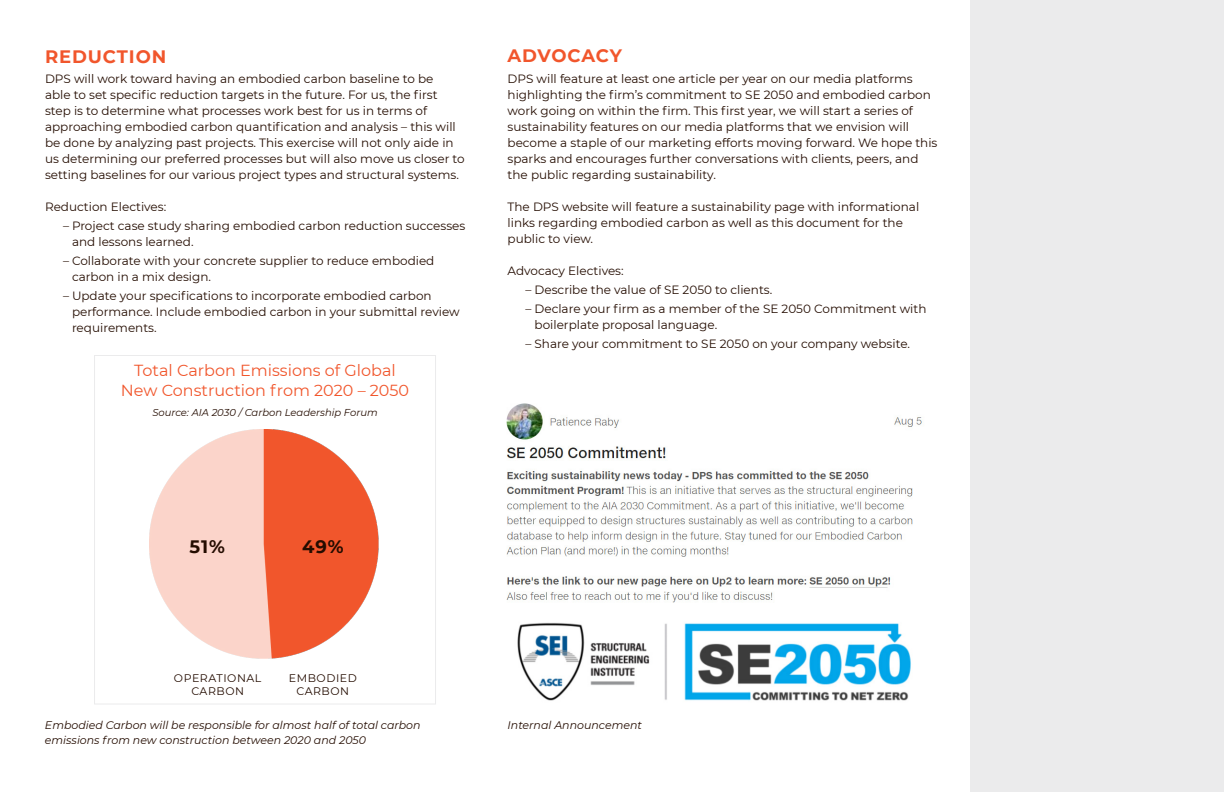
<style>
.page{position:relative;width:1224px;height:792px;background:#fff}
.page>*{position:absolute;margin:0;border:0;box-sizing:border-box;transform-origin:0 0}
.t1{font:700 18px "Montserrat";letter-spacing:.05em;color:#f1562c}
.t2{font:700 18px "Montserrat";color:#240c00}
.t3{font:16px/20px "Montserrat";color:#f1562c;text-align:center}
.t4{font:12px/16px "Montserrat";color:#240c00}
.t5{font:italic 11px "Montserrat";color:#240c00}
.t6{font:11px/13px "Montserrat";letter-spacing:.05em;color:#240c00;text-align:center}
.t7{font:italic 10px "Montserrat";color:#240c00}
</style>
<div class="page">
<img style="left:506px;top:403px;width:416px;height:298px">
<div style="left:970px;top:0;width:254px;height:792px;background:#ebebec"></div>
<div style="left:94px;top:355px;width:342px;height:350px;border:1px solid #ebebec"></div>
<img style="left:149px;top:429px;width:230px;height:230px">
<h1 class="t1" style="left:45px;top:43px;width:123px">REDUCTION</h1>
<p class="t4" style="left:45px;top:71px;width:421px">DPS will work toward having an embodied carbon baseline to be<br>able to set specific reduction targets in the future. For us, the first step is to determine what processes work best for us in terms of approaching embodied carbon quantification and analysis – this will be done by analyzing past projects. This exercise will not only aide in us determining our preferred processes but will also move us closer to setting baselines for our various project types and structural systems.</p>
<p class="t4" style="left:45px;top:199px;width:123px">Reduction Electives:</p>
<p class="t4" style="left:72px;top:217px;width:395px;text-indent:-9px">– Project case study sharing embodied carbon reduction successes and lessons learned.</p>
<p class="t4" style="left:72px;top:252px;width:364px;text-indent:-9px">– Collaborate with your concrete supplier to reduce embodied carbon in a mix design.</p>
<p class="t4" style="left:72px;top:287px;width:389px;text-indent:-9px">– Update your specifications to incorporate embodied carbon performance. Include embodied carbon in your submittal review requirements.</p>
<h2 class="t3" style="left:121px;top:360px;width:290px">Total Carbon Emissions of Global<br>New Construction from 2020 – 2050</h2>
<p class="t7" style="left:152px;top:406px;width:227px">Source: AIA 2030 / Carbon Leadership Forum</p>
<h1 class="t1" style="left:508px;top:43px;width:116px">ADVOCACY</h1>
<p class="t4" style="left:508px;top:70px;width:431px">DPS will feature at least one article per year on our media platforms highlighting the firm’s commitment to SE 2050 and embodied carbon work going on within the firm. This first year, we will start a series of sustainability features on our media platforms that we envision will become a staple of our marketing efforts moving forward. We hope this sparks and encourages further conversations with clients, peers, and the public regarding sustainability.</p>
<p class="t4" style="left:508px;top:198px;width:413px">The DPS website will feature a sustainability page with informational links regarding embodied carbon as well as this document for the public to view.</p>
<p class="t4" style="left:508px;top:262px;width:118px">Advocacy Electives:</p>
<p class="t4" style="left:526px;top:281px;width:248px">– Describe the value of SE 2050 to clients.</p>
<p class="t4" style="left:535px;top:300px;width:393px;text-indent:-9px">– Declare your firm as a member of the SE 2050 Commitment with boilerplate proposal language.</p>
<p class="t4" style="left:526px;top:335px;width:386px">– Share your commitment to SE 2050 on your company website.</p>
<h1 class="t2" style="left:190px;top:533px;width:37px">51%</h1>
<h1 class="t2" style="left:302px;top:533px;width:43px">49%</h1>
<p class="t6" style="left:174px;top:671px;width:89px">OPERATIONAL<br>CARBON</p>
<p class="t6" style="left:289px;top:671px;width:70px">EMBODIED<br>CARBON</p>
<p class="t5" style="left:45px;top:718px;width:377px">Embodied Carbon will be responsible for almost half of total carbon</p>
<p class="t5" style="left:508px;top:718px;width:136px">Internal Announcement</p>
<p class="t5" style="left:45px;top:733px;width:323px">emissions from new construction between 2020 and 2050</p>
</div>
